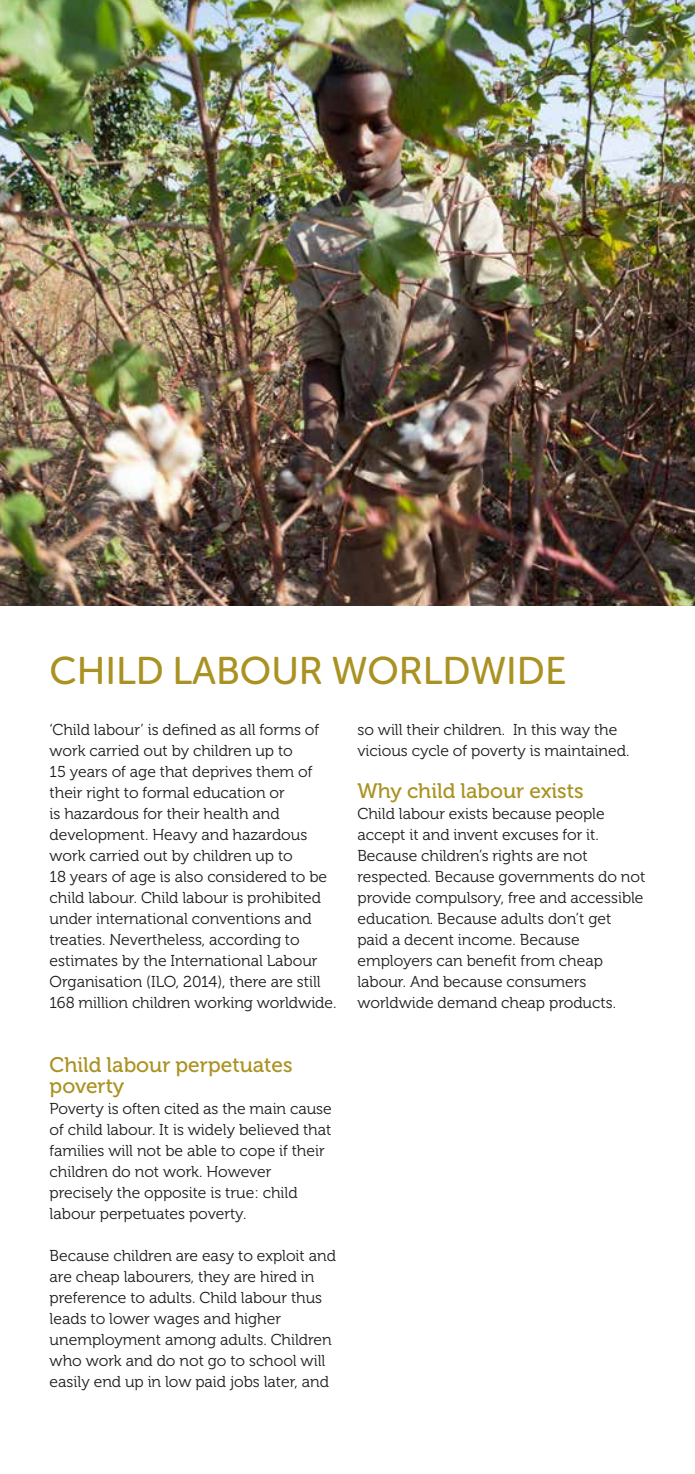
<style>
.page{position:relative;width:695px;height:1474px;background:#fff}
.page>*{position:absolute;margin:0;border:0;box-sizing:border-box;transform-origin:0 0}
.t1{font:38.5px "Museo Sans Rounded 500";color:#aa9222}
.t2{font:21px/21px "Museo 500";color:#aa9222}
.t3{font:15.75px/21px "Museo 300";color:#1d1d1b}
</style>
<div class="page">
<img style="left:0;top:0;width:694px;height:605px">
<h1 class="t1" style="left:50px;top:649px;width:518px">CHILD LABOUR WORLDWIDE</h1>
<p class="t3" style="left:50px;top:719px;width:288px">‘Child labour’ is defined as all forms of work carried out by children up to<br>15 years of age that deprives them of their right to formal education or<br>is hazardous for their health and development. Heavy and hazardous work carried out by children up to<br>18 years of age is also considered to be child labour. Child labour is prohibited under international conventions and treaties. Nevertheless, according to estimates by the International Labour Organisation (ILO, 2014), there are still 168 million children working worldwide.</p>
<h2 class="t2" style="left:50px;top:1054px;width:244px">Child labour perpetuates poverty</h2>
<p class="t3" style="left:50px;top:1097px;width:283px">Poverty is often cited as the main cause of child labour. It is widely believed that families will not be able to cope if their children do not work. However precisely the opposite is true: child labour perpetuates poverty.</p>
<p class="t3" style="left:50px;top:1244px;width:288px">Because children are easy to exploit and are cheap labourers, they are hired in preference to adults. Child labour thus leads to lower wages and higher unemployment among adults. Children who work and do not go to school will easily end up in low paid jobs later, and</p>
<p class="t3" style="left:357px;top:719px;width:273px">so will their children. In this way the vicious cycle of poverty is maintained.</p>
<h2 class="t2" style="left:357px;top:781px;width:228px">Why child labour exists</h2>
<p class="t3" style="left:357px;top:803px;width:289px">Child labour exists because people accept it and invent excuses for it.<br>Because children’s rights are not respected. Because governments do not provide compulsory, free and accessible education. Because adults don’t get paid a decent income. Because employers can benefit from cheap labour. And because consumers worldwide demand cheap products.</p>
</div>
